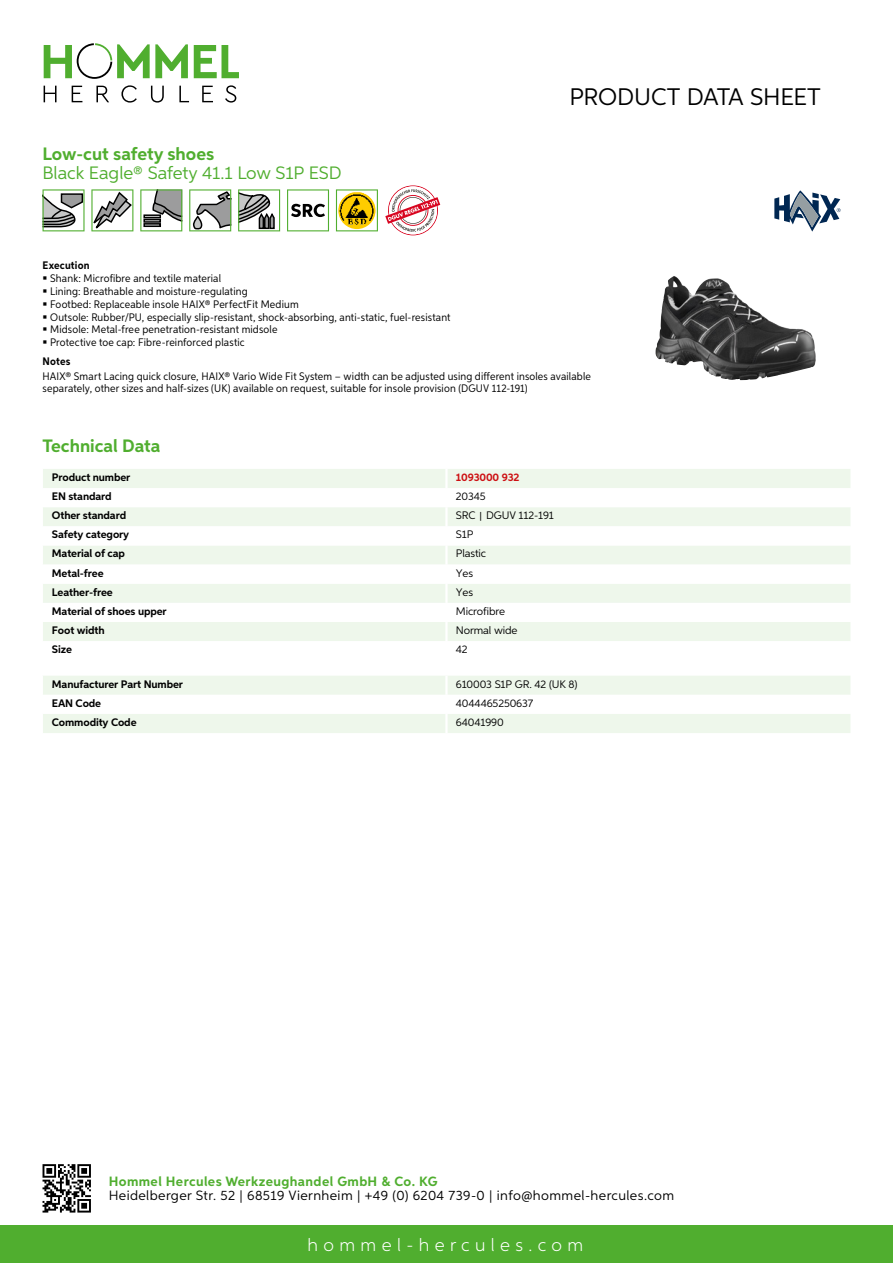
<style>
.page{position:relative;width:893px;height:1263px;background:#fff}
.page>*{position:absolute;margin:0;border:0;box-sizing:border-box;transform-origin:0 0}
.t1{font:24px "Aspira";letter-spacing:-.01em;color:#000}
.t2{font:700 18px "Aspira";color:#50ae2f}
.t3{font:18px "Aspira";color:#50ae2f}
.t4{font:300 18px "Aspira";letter-spacing:.3em;color:#fff}
.t5{font:13.5px "Aspira";letter-spacing:.03em;color:#000}
.t6{font:700 13.5px "Aspira";letter-spacing:.03em;color:#50ae2f}
.t7{font:10.95px/12.8px "Aspira Nar";letter-spacing:.015em;color:#000}
.t8{font:700 10.95px "Aspira";letter-spacing:-.01em;color:#000}
.t9{font:10.95px "Aspira";letter-spacing:-.01em;color:#000}
.t10{font:700 10.95px "Aspira Nar";letter-spacing:.015em;color:#000}
.t11{font:700 10.95px "Aspira";letter-spacing:-.01em;color:#cd1013}
.s1{font-family:"Wuerth Global";font-size:10.5px}
</style>
<div class="page">
<div style="left:0;top:1226px;width:893px;height:37px;background:#50ae2f"></div>
<svg style="left:43px;top:1164px;width:48px;height:48px"></svg>
<svg style="left:194px;top:45px;width:45px;height:33px"></svg>
<svg style="left:44px;top:43px;width:144px;height:36px"></svg>
<svg style="left:44px;top:86px;width:13px;height:16px"></svg>
<svg style="left:72px;top:86px;width:10px;height:16px"></svg>
<svg style="left:96px;top:86px;width:13px;height:16px"></svg>
<svg style="left:121px;top:85px;width:16px;height:18px"></svg>
<svg style="left:151px;top:86px;width:13px;height:17px"></svg>
<svg style="left:179px;top:86px;width:10px;height:16px"></svg>
<svg style="left:202px;top:86px;width:11px;height:16px"></svg>
<svg style="left:225px;top:85px;width:11px;height:18px"></svg>
<div style="left:43px;top:469px;width:807px;height:19px;background:#eef7eb"></div>
<svg style="left:43px;top:507px;width:807px;height:134px;fill:#eef7eb"></svg>
<hr style="left:445px;top:469px;width:3px;height:19px;background:#fff">
<hr style="left:445px;top:507px;width:3px;height:19px;background:#fff">
<hr style="left:445px;top:526px;width:3px;height:19px;background:#fff">
<hr style="left:445px;top:545px;width:3px;height:20px;background:#fff">
<hr style="left:445px;top:565px;width:3px;height:19px;background:#fff">
<hr style="left:445px;top:584px;width:3px;height:19px;background:#fff">
<hr style="left:445px;top:603px;width:3px;height:19px;background:#fff">
<hr style="left:445px;top:622px;width:3px;height:19px;background:#fff">
<svg style="left:43px;top:676px;width:807px;height:57px"></svg>
<hr style="left:445px;top:714px;width:3px;height:19px;background:#fff">
<svg style="left:43px;top:189px;width:90px;height:42px"></svg>
<svg style="left:140px;top:189px;width:42px;height:42px"></svg>
<svg style="left:189px;top:189px;width:42px;height:42px"></svg>
<svg style="left:238px;top:189px;width:42px;height:42px"></svg>
<svg style="left:287px;top:189px;width:42px;height:42px"></svg>
<svg style="left:336px;top:189px;width:42px;height:42px"></svg>
<svg style="left:385px;top:185px;width:55px;height:50px"></svg>
<img style="left:655px;top:276px;width:33px;height:89px">
<svg style="left:774px;top:190px;width:67px;height:42px"></svg>
<h2 class="t2" style="left:43px;top:142px;width:173px">Low-cut safety shoes</h2>
<h2 class="t3" style="left:43px;top:162px;width:298px">Black Eagle® Safety 41.1 Low S1P ESD</h2>
<h1 class="t1" style="left:569px;top:82px;width:253px">Product data sh eet</h1>
<p class="t10" style="left:43px;top:259px;width:49px">Execution</p>
<p class="t7" style="left:50px;top:272px;width:402px">Shank: Microfibre and textile material<br>Lining: Breathable and moisture-regulating<br>Footbed: Replaceable insole HAIX® PerfectFit Medium<br>Outsole: Rubber/PU, especially slip-resistant, shock-absorbing, anti-static, fuel-resistant Midsole: Metal-free penetration-resistant midsole<br>Protective toe cap: Fibre-reinforced plastic</p>
<p class="t10" style="left:43px;top:355px;width:29px">Notes</p>
<p class="t7" style="left:43px;top:370px;width:550px;line-height:12px">HAIX® Smart Lacing quick closure, HAIX® Vario Wide Fit System – width can be adjusted using different insoles available separately, other sizes and half-sizes (UK) available on request, suitable for insole provision (DGUV 112-191)</p>
<h2 class="t2" style="left:43px;top:435px;width:120px">Technical Data</h2>
<p class="t8" style="left:52px;top:470px;width:80px">Product number</p>
<p class="t11" style="left:456px;top:470px;width:65px">1093000 932</p>
<p class="t8" style="left:52px;top:489px;width:61px">EN standard</p>
<p class="t9" style="left:456px;top:490px;width:31px">20345</p>
<p class="t8" style="left:52px;top:509px;width:76px">Other standard</p>
<p class="t9" style="left:456px;top:509px;width:100px">SRC <span class="s1">|</span> DGUV 112-191</p>
<p class="t8" style="left:52px;top:528px;width:79px">Safety category</p>
<p class="t9" style="left:456px;top:528px;width:19px">S1P</p>
<p class="t8" style="left:52px;top:547px;width:75px">Material of cap</p>
<p class="t9" style="left:456px;top:547px;width:32px">Plastic</p>
<p class="t8" style="left:52px;top:566px;width:53px">Metal-free</p>
<p class="t9" style="left:456px;top:566px;width:19px">Yes</p>
<p class="t8" style="left:52px;top:585px;width:62px">Leather-free</p>
<p class="t9" style="left:456px;top:585px;width:19px">Yes</p>
<p class="t8" style="left:52px;top:604px;width:116px">Material of shoes upper</p>
<p class="t9" style="left:456px;top:604px;width:51px">Microfibre</p>
<p class="t8" style="left:52px;top:623px;width:54px">Foot width</p>
<p class="t9" style="left:456px;top:623px;width:63px">Normal wide</p>
<p class="t8" style="left:52px;top:642px;width:22px">Size</p>
<p class="t9" style="left:456px;top:643px;width:13px">42</p>
<p class="t8" style="left:52px;top:677px;width:133px">Manufacturer Part Number</p>
<p class="t9" style="left:456px;top:677px;width:123px">610003 S1P GR. 42 (U K 8)</p>
<p class="t8" style="left:52px;top:696px;width:51px">EAN Code</p>
<p class="t9" style="left:456px;top:696px;width:79px">4044465250637</p>
<p class="t8" style="left:52px;top:715px;width:86px">Commodity Code</p>
<p class="t9" style="left:456px;top:715px;width:49px">64041990</p>
<p class="t6" style="left:109px;top:1172px;width:330px">Hommel Hercules Werkzeughandel GmbH &amp; Co. KG</p>
<p class="t5" style="left:109px;top:1187px;width:567px">Heidelberger Str. 52 | 68519 Viernheim | +49 (0) 6204 739-0 | info@hommel-hercules.com</p>
<h2 class="t4" style="left:307px;top:1234px;width:277px">hommel-hercules.com</h2>
</div>
